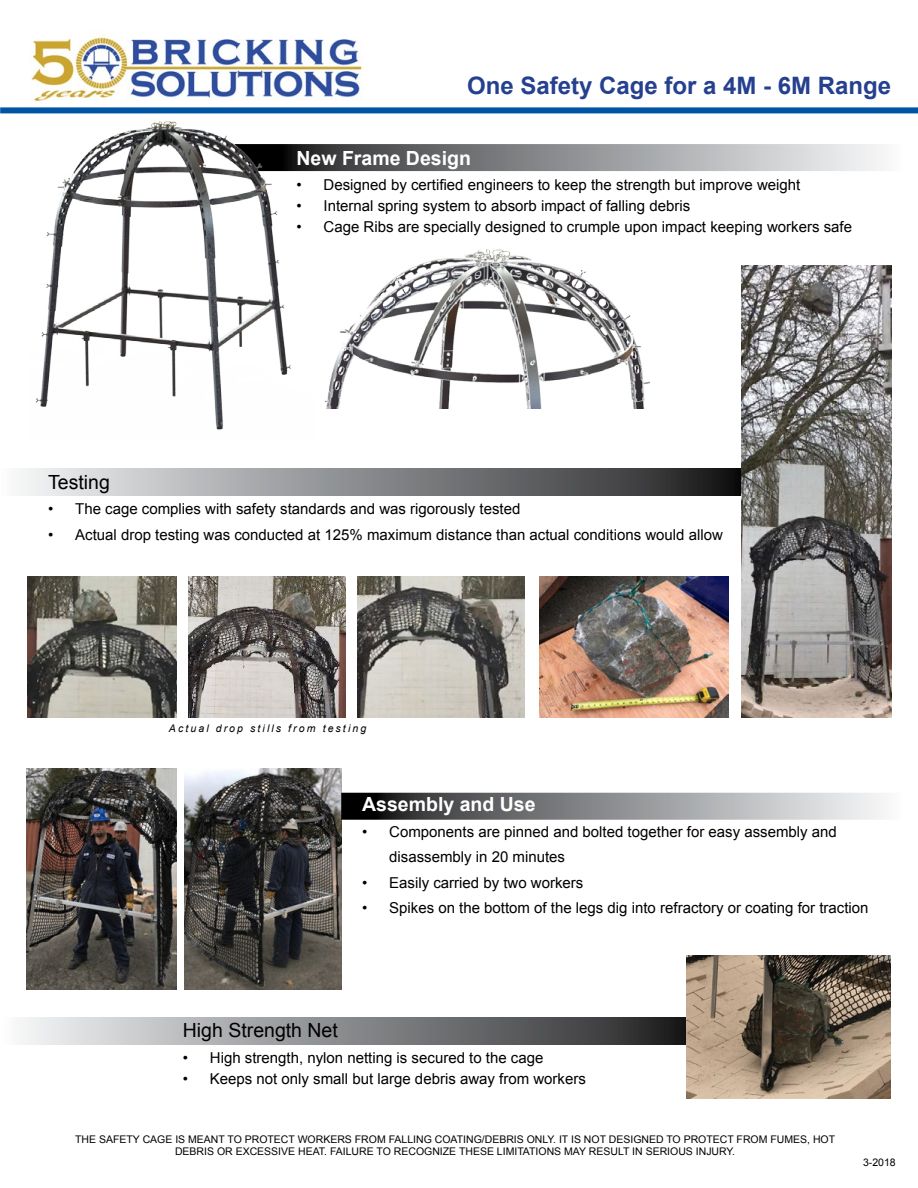
<style>
.page{position:relative;width:918px;height:1188px;background:#fff}
.page>*{position:absolute;margin:0;border:0;box-sizing:border-box;transform-origin:0 0}
.t1{font:700 24px "Arial";color:#25408f}
.t2{font:700 19.5px "Arial";color:#fff}
.t3{font:19.5px "Arial";color:#000}
.t4{font:15px/25.5px "Arial";color:#000}
.t5{font:10.5px/12.6px "Arial";color:#000;text-align:center}
.t6{font:italic 10.5px "Arial";letter-spacing:.2em;color:#000}
</style>
<div class="page">
<img style="left:31px;top:37px;width:331px;height:66px">
<img style="left:27px;top:768px;width:149px;height:221px">
<img style="left:185px;top:768px;width:156px;height:221px">
<div style="left:0;top:1017px;width:708px;height:27px;background:linear-gradient(to right,#f6f8fa,#1c1c1e)"></div>
<svg style="left:313px;top:144px;width:569px;height:27px;background:#97989a"></svg>
<img style="left:35px;top:121px;width:278px;height:309px">
<svg style="left:341px;top:793px;width:543px;height:27px;background:#88898b"></svg>
<div style="left:0;top:468px;width:750px;height:27px;background:linear-gradient(to right,#f7f8fa,#18191b)"></div>
<div style="left:0;top:107px;width:918px;height:6px;background:#0054a4"></div>
<img style="left:687px;top:956px;width:204px;height:142px">
<img style="left:325px;top:249px;width:324px;height:159px">
<img style="left:539px;top:576px;width:189px;height:142px">
<img style="left:27px;top:576px;width:149px;height:142px">
<img style="left:189px;top:576px;width:156px;height:142px">
<img style="left:358px;top:576px;width:167px;height:142px">
<img style="left:742px;top:265px;width:149px;height:453px">
<h1 class="t1" style="left:467px;top:70px;width:426px">One Safety Cage for a 4M - 6M Range</h1>
<h2 class="t2" style="left:297px;top:145px;width:176px">New Frame Design</h2>
<p class="t4" style="left:297px;top:173px;width:505px">• Designed by certified engineers to keep the strength but improve weight</p>
<p class="t4" style="left:297px;top:194px;width:395px">• Internal spring system to absorb impact of falling debris</p>
<p class="t4" style="left:297px;top:215px;width:557px">• Cage Ribs are specially designed to crumple upon impact keeping workers safe</p>
<h2 class="t3" style="left:48px;top:469px;width:63px">Testing</h2>
<p class="t4" style="left:48px;top:496px;width:474px">• The cage complies with safety standards and was rigorously tested</p>
<p class="t4" style="left:48px;top:522px;width:676px">• Actual drop testing was conducted at 125% maximum distance than actual conditions would allow</p>
<p class="t6" style="left:169px;top:721px;width:199px">Actual drop stills from testing</p>
<h2 class="t2" style="left:362px;top:792px;width:175px">Assembly and Use</h2>
<p class="t4" style="left:389px;top:819px;width:449px;text-indent:-27px">• Components are pinned and bolted together for easy assembly and disassembly in 20 minutes</p>
<p class="t4" style="left:362px;top:870px;width:223px">• Easily carried by two workers</p>
<p class="t4" style="left:362px;top:896px;width:508px">• Spikes on the bottom of the legs dig into refractory or coating for traction</p>
<h2 class="t3" style="left:183px;top:1018px;width:156px">High Strength Net</h2>
<p class="t4" style="left:183px;top:1045px;width:362px">• High strength, nylon netting is secured to the cage</p>
<p class="t4" style="left:183px;top:1066px;width:404px">• Keeps not only small but large debris away from workers</p>
<p class="t5" style="left:75px;top:1133px;width:762px">THE SAFETY CAGE IS MEANT TO PROTECT WORKERS FROM FALLING COATING/DEBRIS ONLY. IT IS NOT DESIGNED TO PROTECT FROM FUMES, HOT<br>DEBRIS OR EXCESSIVE HEAT. FAILURE TO RECOGNIZE THESE LIMITATIONS MAY RESULT IN SERIOUS INJURY.</p>
<p class="t5" style="left:863px;top:1156px;width:34px">3-2018</p>
</div>
